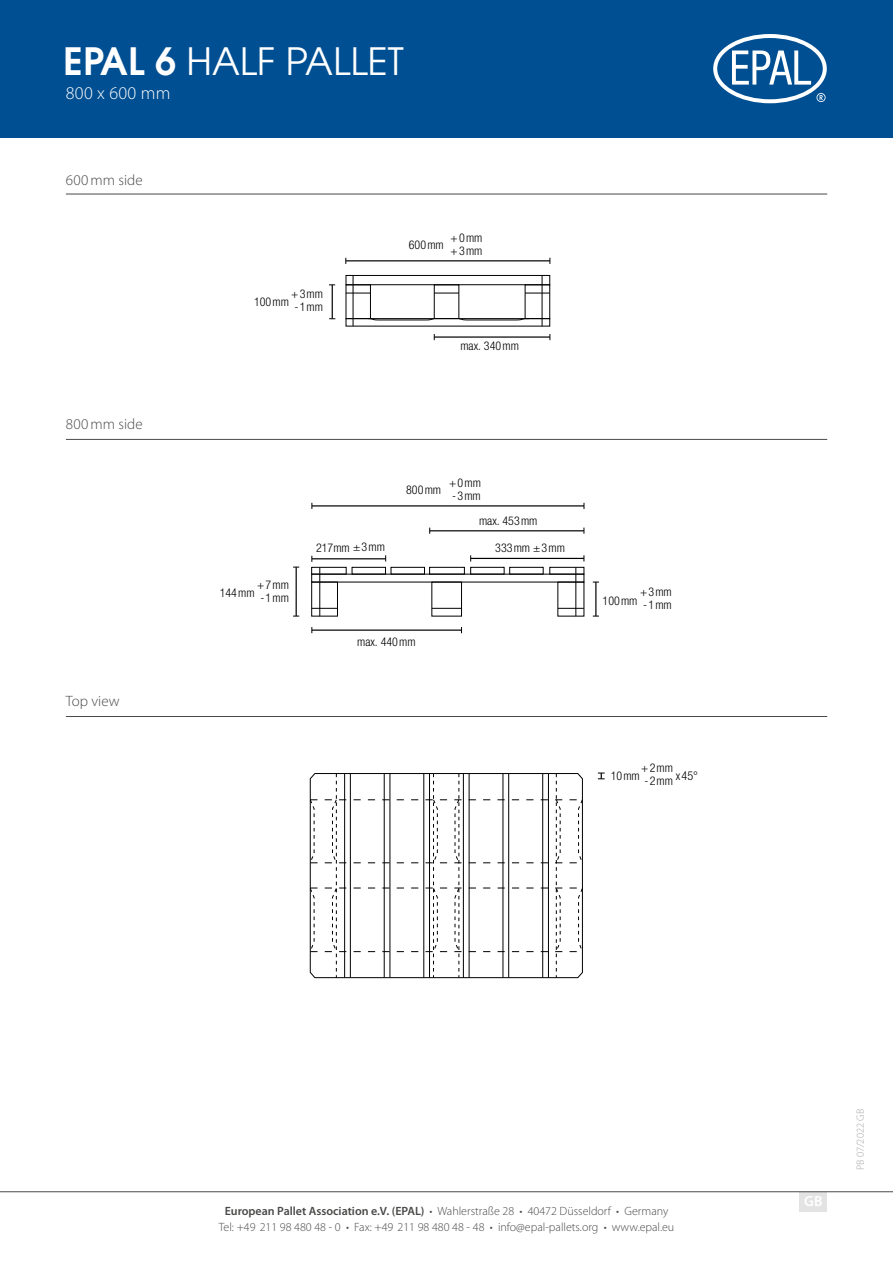
<style>
.page{position:relative;width:893px;height:1263px;background:#fff}
.page>*{position:absolute;margin:0;border:0;box-sizing:border-box;transform-origin:0 0}
.t1{font:37.5px "ITC Avant Garde W1 G";color:#fff}
.t2{font:300 18px "Myriad Pro";letter-spacing:.015em;color:#fff}
.t3{font:300 15px "Myriad Pro";color:#494948}
.t4{font:600 14.7px "Myriad Pro";color:#fff}
.t5{font:300 12px/15.6px "Myriad Pro";color:#494948;text-align:center}
.t6{font:300 condensed 12px/13.2px "Helvetica Neue";color:#000}
.t7{font:300 10.5px "Myriad Pro";color:#a7a7a8}
.s1{font-weight:600}
</style>
<div class="page">
<hr style="left:66px;top:194px;width:761px;height:1px;background:#4b4a4a">
<hr style="left:66px;top:439px;width:761px;height:1px;background:#4b4a4a">
<hr style="left:66px;top:716px;width:761px;height:1px;background:#4b4a4a">
<div style="left:0;top:0;width:893px;height:137px;background:#004f92"></div>
<svg style="left:713px;top:34px;width:114px;height:69px"></svg>
<div style="left:800px;top:1192px;width:27px;height:19px;background:#e3e3e3"></div>
<hr style="left:0;top:1191px;width:893px;height:1px;background:#4b4a4a">
<svg style="left:598px;top:773px;width:7px;height:6px"></svg>
<svg style="left:310px;top:773px;width:273px;height:205px"></svg>
<hr style="left:353px;top:275px;width:1px;height:51px;background:#000">
<hr style="left:542px;top:275px;width:1px;height:51px;background:#000">
<hr style="left:346px;top:260px;width:204px;height:1px;background:#000">
<hr style="left:434px;top:336px;width:116px;height:2px;background:#000">
<div style="left:346px;top:275px;width:204px;height:10px;border:1px solid #000"></div>
<svg style="left:345px;top:318px;width:205px;height:9px"></svg>
<hr style="left:368px;top:318px;width:67px;height:1px;background:#000">
<hr style="left:459px;top:318px;width:70px;height:1px;background:#000">
<hr style="left:332px;top:285px;width:1px;height:34px;background:#000">
<div style="left:346px;top:285px;width:25px;height:34px;border:1px solid #000"></div>
<svg style="left:346px;top:293px;width:24px;height:1px"></svg>
<svg style="left:434px;top:293px;width:25px;height:1px"></svg>
<svg style="left:525px;top:293px;width:25px;height:1px"></svg>
<svg style="left:434px;top:608px;width:26px;height:1px"></svg>
<hr style="left:319px;top:567px;width:1px;height:49px;background:#000">
<hr style="left:312px;top:505px;width:272px;height:1px;background:#000">
<hr style="left:471px;top:558px;width:113px;height:1px;background:#000">
<hr style="left:312px;top:629px;width:149px;height:2px;background:#000">
<hr style="left:595px;top:582px;width:1px;height:34px;background:#000">
<div style="left:549px;top:567px;width:35px;height:7px;border:1px solid #000"></div>
<div style="left:311px;top:574px;width:273px;height:8px;border:1px solid #000"></div>
<div style="left:311px;top:567px;width:35px;height:7px;border:1px solid #000"></div>
<svg style="left:558px;top:608px;width:26px;height:1px"></svg>
<hr style="left:576px;top:567px;width:1px;height:49px;background:#000">
<div style="left:470px;top:567px;width:34px;height:7px;border:1px solid #000"></div>
<div style="left:429px;top:567px;width:36px;height:7px;border:1px solid #000"></div>
<div style="left:432px;top:582px;width:30px;height:34px;border:1px solid #000"></div>
<div style="left:311px;top:582px;width:27px;height:34px;border:1px solid #000"></div>
<svg style="left:312px;top:608px;width:25px;height:1px"></svg>
<hr style="left:312px;top:558px;width:74px;height:1px;background:#000">
<hr style="left:296px;top:567px;width:1px;height:49px;background:#000">
<hr style="left:430px;top:530px;width:154px;height:1px;background:#000">
<div style="left:391px;top:567px;width:34px;height:7px;border:1px solid #000"></div>
<div style="left:352px;top:567px;width:34px;height:7px;border:1px solid #000"></div>
<div style="left:509px;top:567px;width:34px;height:7px;border:1px solid #000"></div>
<h1 class="t1" style="left:64px;top:38px;width:342px"><span class="s1">EPAL 6</span> HALF PALLET</h1>
<h2 class="t2" style="left:66px;top:82px;width:106px">800 x 600 mm</h2>
<p class="t3" style="left:66px;top:170px;width:78px">600 mm side</p>
<p class="t3" style="left:66px;top:415px;width:78px">800 mm side</p>
<p class="t3" style="left:66px;top:692px;width:55px">Top view</p>
<p class="t6" style="left:254px;top:295px;width:36px">100mm</p>
<p class="t6" style="left:291px;top:287px;width:33px">+3mm -1mm</p>
<p class="t6" style="left:409px;top:238px;width:36px">600mm</p>
<p class="t6" style="left:451px;top:231px;width:33px">+0mm +3mm</p>
<p class="t6" style="left:460px;top:339px;width:60px">max. 340mm</p>
<p class="t6" style="left:220px;top:586px;width:36px">144mm</p>
<p class="t6" style="left:257px;top:578px;width:33px">+7mm -1mm</p>
<p class="t6" style="left:316px;top:541px;width:70px">217mm ±3mm</p>
<p class="t6" style="left:406px;top:483px;width:36px">800mm</p>
<p class="t6" style="left:449px;top:476px;width:33px">+0mm -3mm</p>
<p class="t6" style="left:479px;top:514px;width:60px">max. 453mm</p>
<p class="t6" style="left:495px;top:541px;width:71px">333mm ±3mm</p>
<p class="t6" style="left:357px;top:635px;width:60px">max. 440mm</p>
<p class="t6" style="left:603px;top:594px;width:36px">100mm</p>
<p class="t6" style="left:640px;top:585px;width:33px">+3mm -1mm</p>
<p class="t6" style="left:611px;top:769px;width:31px">10mm</p>
<p class="t6" style="left:641px;top:761px;width:58px">+2mm -2mm <sup>x45°</sup></p>
<p class="t5" style="left:219px;top:1203px;width:457px"><span class="s1">European Pallet Association e.V. (EPAL)</span> • Wahlerstraße 28 • 40472 Düsseldorf • Germany<br>Tel: +49 211 98 480 48 - 0 • Fax: +49 211 98 480 48 - 48 • info@epal-pallets.org • www.epal.eu</p>
<p class="t4" style="left:804px;top:1192px;width:20px">GB</p>
<p class="t7" style="left:854px;top:1170px;width:63px;rotate:-90deg">PB 07/2022 GB</p>
</div>
